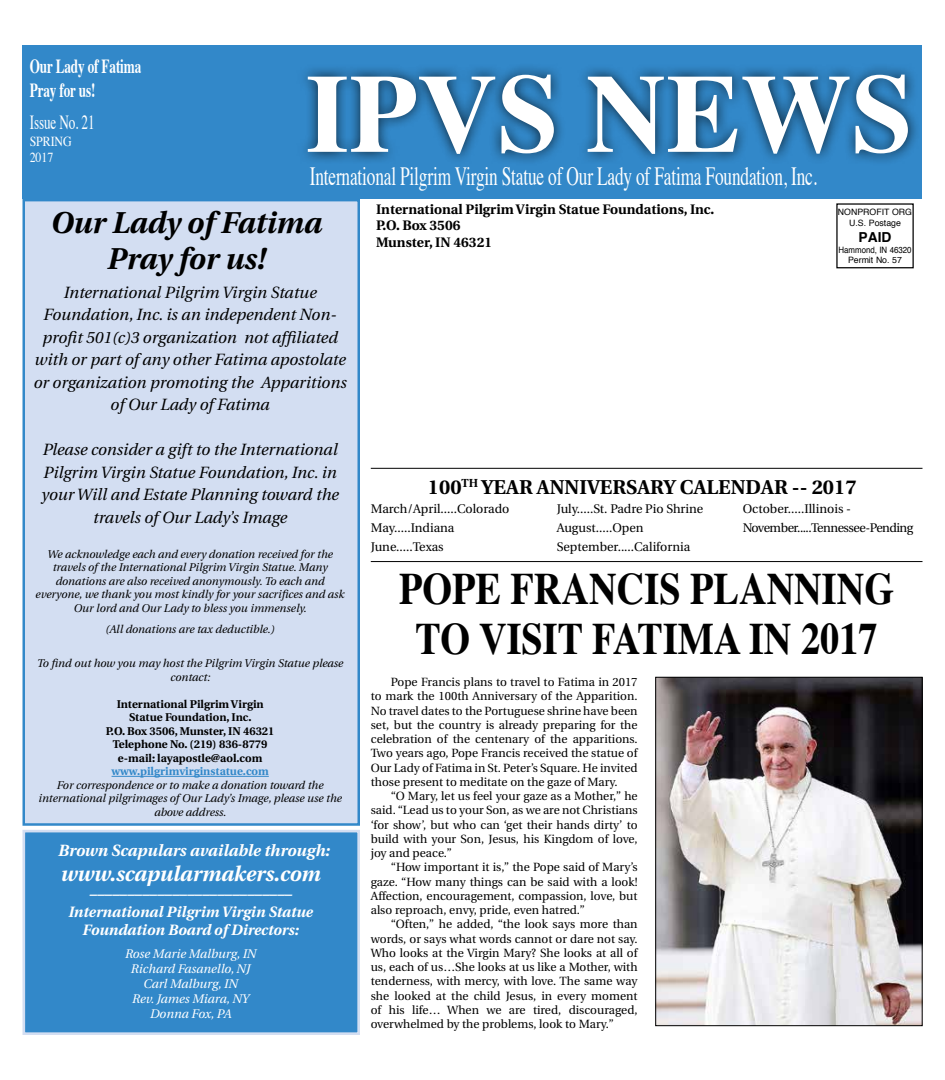
<style>
.page{position:relative;width:945px;height:1080px;background:#fff}
.page>*{position:absolute;margin:0;border:0;box-sizing:border-box;transform-origin:0 0}
.t1{font:700 45px/50px "Times";color:#000;text-align:center;scale:.85 1}
.t2{font:italic 700 30.12px/36.1px "Utopia";color:#000;text-align:center}
.t3{font:26.25px "Times";letter-spacing:-.01em;color:#fff;scale:.66 1}
.t4{font:italic 700 21.12px "Utopia";color:#fff}
.t5{font:700 20px "Utopia";color:#000}
.t6{font:700 20px/24px "Times";letter-spacing:-.01em;color:#fff;scale:.66 1}
.t7{font:20px "Times";letter-spacing:-.01em;color:#fff;scale:.66 1}
.t8{font:italic 16.25px/22.5px "Utopia";color:#000;text-align:center}
.t9{font:italic 700 16.25px "Utopia";color:#fff}
.t10{font:italic 700 15px/18px "Utopia";color:#fff;text-align:center}
.t11{font:700 13.75px/16.5px "Utopia";color:#000}
.t12{font:13.75px/16.5px "Times";letter-spacing:-.01em;color:#fff;scale:.87 1}
.t13{font:700 13.75px "Helvetica";color:#000}
.t14{font:12.5px/18.8px "Utopia";color:#000}
.t15{font:italic 12.5px/15px "Utopia";color:#fff;text-align:center}
.t16{font:12.5px/18.8px "Utopia";letter-spacing:-.04em;color:#000}
.t17{font:11.88px/14.2px "Utopia";color:#000;text-align:justify}
.t18{font:italic 11.25px/13.5px "Utopia";color:#000;text-align:center}
.t19{font:700 11.25px/13.5px "Utopia";color:#000;text-align:center}
.t20{font:700 11.25px "Utopia";color:#3288c9}
.t21{font:700 10.12px "Times";color:#fff;scale:.9 1}
.t22{font:8.75px/10.5px "Helvetica";color:#000;text-align:center;scale:.9 1}
.t23{font:8.75px/10.5px "Helvetica";color:#000;text-align:center}
</style>
<div class="page">
<div style="left:22px;top:45px;width:900px;height:154px;background:#3288c9"></div>
<div style="left:296px;top:62px;width:624px;height:104px;background:#000;opacity:.75"></div>
<svg style="left:308px;top:75px;width:600px;height:79px"></svg>
<div style="left:22px;top:199px;width:338px;height:627px;background:#d3def2;border:2px solid #3288c9"></div>
<div style="left:22px;top:830px;width:338px;height:205px;background:#3288c9;border:3px solid #d3def2"></div>
<hr style="left:112px;top:776px;width:157px;height:1px;background:#3288c9">
<img style="left:657px;top:679px;width:263px;height:345px">
<div style="left:655px;top:677px;width:267px;height:349px;border:1px solid #000"></div>
<hr style="left:371px;top:561px;width:551px;height:1px;background:#000">
<hr style="left:371px;top:468px;width:551px;height:1px;background:#000">
<h3 class="t6" style="left:30px;top:52px;width:171px">Our Lady of Fatima<br>Pray for us!</h3>
<p class="t21" style="left:30px;top:58px;width:7px">8</p>
<h3 class="t7" style="left:30px;top:104px;width:100px">Issue No. 21</h3>
<p class="t12" style="left:30px;top:132px;width:50px">SPRING<br>2017</p>
<h3 class="t3" style="left:310px;top:151px;width:770px">International Pilgrim Virgin Statue of Our Lady of Fatima Foundation, Inc.</h3>
<p class="t11" style="left:376px;top:201px;width:340px">International Pilgrim Virgin Statue Foundations, Inc.<br>P.O. Box 3506<br>Munster, IN 46321</p>
<p class="t23" style="left:838px;top:207px;width:76px">NONPROFIT ORG<br>U.S. Postage</p>
<h2 class="t2" style="left:51px;top:205px;width:273px">Our Lady of Fatima<br>Pray for us!</h2>
<p class="t13" style="left:859px;top:228px;width:34px">PAID</p>
<p class="t22" style="left:838px;top:245px;width:83px">Hammond, IN 46320<br>Permit No. 57</p>
<h3 class="t8" style="left:34px;top:281px;width:315px">International Pilgrim Virgin Statue Foundation, Inc. is an independent Non&shy;profit 501(c)3 organization not affiliated with or part of any other Fatima apostolate or organization promoting the Apparitions of Our Lady of Fatima</h3>
<h3 class="t8" style="left:41px;top:439px;width:299px">Please consider a gift to the International Pilgrim Virgin Statue Foundation, Inc. in your Will and Estate Planning toward the travels of Our Lady’s Image</h3>
<p class="t18" style="left:36px;top:547px;width:311px">We acknowledge each and every donation received for the travels of the International Pilgrim Virgin Statue. Many donations are also received anonymously. To each and everyone, we thank you most kindly for your sacrifices and ask Our lord and Our Lady to bless you immensely.</p>
<p class="t18" style="left:106px;top:622px;width:171px">(All donations are tax deductible.)</p>
<p class="t18" style="left:37px;top:657px;width:308px">To find out how you may host the Pilgrim Virgin Statue please contact:</p>
<p class="t19" style="left:106px;top:697px;width:170px">International Pilgrim Virgin<br>Statue Foundation, Inc.<br>P.O. Box 3506, Munster, IN 46321<br>Telephone No. (219) 836-8779 e-mail: layapostle@aol.com</p>
<p class="t20" style="left:112px;top:765px;width:159px">www.pilgrimvirginstatue.com</p>
<p class="t18" style="left:38px;top:778px;width:305px">For correspondence or to make a donation toward the international pilgrimages of Our Lady’s Image, please use the above address.</p>
<h3 class="t9" style="left:58px;top:841px;width:273px">Brown Scapulars available through:</h3>
<h3 class="t4" style="left:61px;top:862px;width:262px">www.scapularmakers.com</h3>
<p class="t10" style="left:68px;top:885px;width:246px">–––––––––––––––––––––––––––<br>International Pilgrim Virgin Statue<br>Foundation Board of Directors:</p>
<p class="t15" style="left:125px;top:946px;width:133px">Rose Marie Malburg, IN<br>Richard Fasanello, NJ<br>Carl Malburg, IN<br>Rev. James Miara, NY<br>Donna Fox, PA</p>
<h3 class="t5" style="left:428px;top:476px;width:430px">100<sup>TH</sup> YEAR ANNIVERSARY CALENDAR -- 2017</h3>
<p class="t14" style="left:371px;top:500px;width:140px">March/April.....Colorado<br>May.....Indiana<br>June.....Texas</p>
<p class="t14" style="left:557px;top:500px;width:148px">July.....St. Padre Pio Shrine<br>August.....Open<br>September.....California</p>
<p class="t16" style="left:743px;top:500px;width:172px">October.....Illinois -<br>November.....Tennessee-Pending</p>
<h1 class="t1" style="left:399px;top:559px;width:584px">POPE FRANCIS PLANNING<br>TO VISIT FATIMA IN 2017</h1>
<p class="t17" style="left:371px;top:675px;width:268px;text-indent:20px">Pope Francis plans to travel to Fatima in 2017 to mark the 100th Anniversary of the Apparition.<br>No travel dates to the Portuguese shrine have been set, but the country is already preparing for the celebration of the centenary of the apparitions.<br>Two years ago, Pope Francis received the statue of Our Lady of Fatima in St. Peter’s Square. He invited those present to meditate on the gaze of Mary.</p>
<p class="t17" style="left:371px;top:789px;width:268px;text-indent:20px">“O Mary, let us feel your gaze as a Mother,” he said. “Lead us to your Son, as we are not Christians ‘for show’, but who can ‘get their hands dirty’ to build with your Son, Jesus, his Kingdom of love, joy and peace.”</p>
<p class="t17" style="left:371px;top:860px;width:268px;text-indent:20px">“How important it is,” the Pope said of Mary’s gaze. “How many things can be said with a look!<br>Affection, encouragement, compassion, love, but also reproach, envy, pride, even hatred.”</p>
<p class="t17" style="left:371px;top:917px;width:268px;text-indent:20px">“Often,” he added, “the look says more than words, or says what words cannot or dare not say.<br>Who looks at the Virgin Mary? She looks at all of us, each of us…She looks at us like a Mother, with tenderness, with mercy, with love. The same way she looked at the child Jesus, in every moment of his life… When we are tired, discouraged, overwhelmed by the problems, look to Mary.”</p>
</div>
